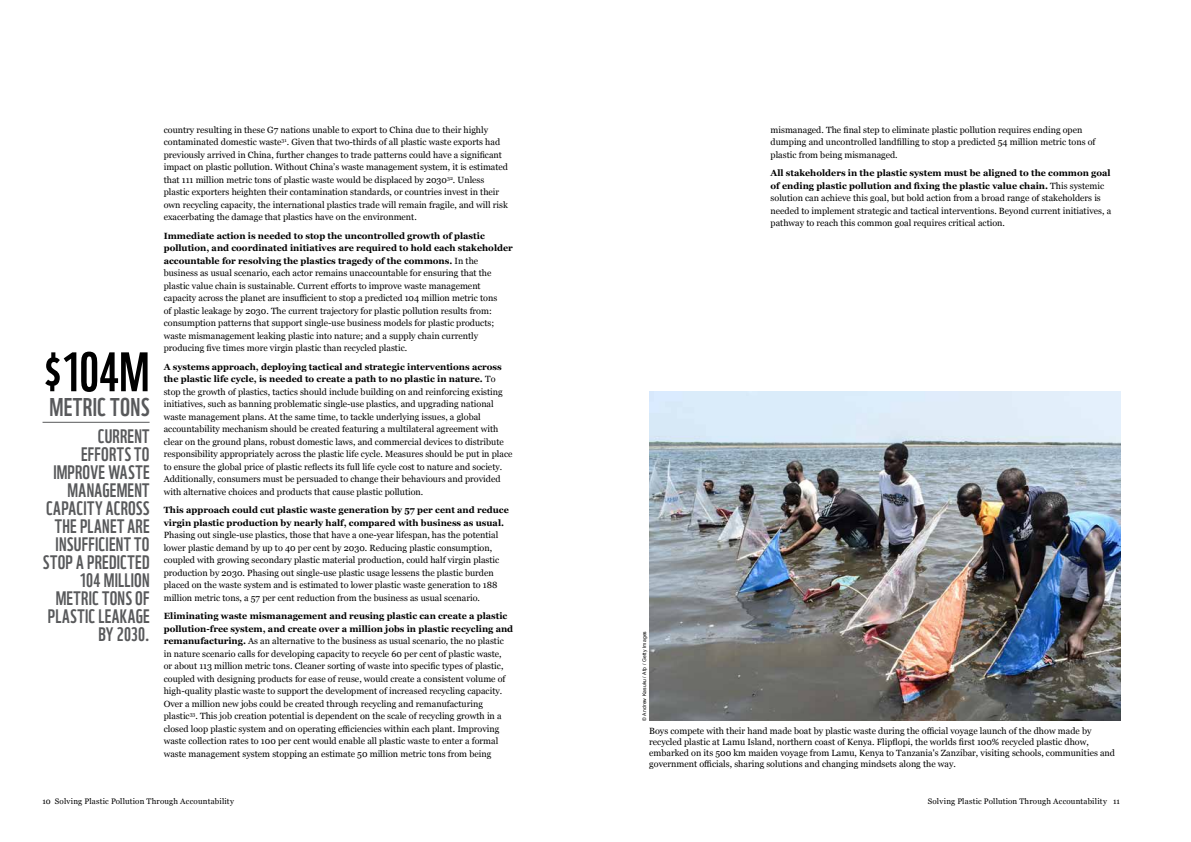
<style>
.page{position:relative;width:1191px;height:842px;background:#fff}
.page>*{position:absolute;margin:0;border:0;box-sizing:border-box;transform-origin:0 0}
.t1{font:54px "WWF";color:#000}
.t2{font:25px "WWF";color:#58595b}
.t3{font:19px/18px "WWF";letter-spacing:.02em;color:#58595b;text-align:right}
.t4{font:9px/12.5px "Georgia";color:#000}
.t5{font:700 9px/12.5px "Georgia";color:#000}
.t6{font:8px "Georgia";letter-spacing:.025em;color:#000}
.t7{font:5px "Arial";letter-spacing:.03em;color:#000}
.s1{font-weight:700}
</style>
<div class="page">
<hr style="left:43px;top:422px;width:107px;height:1px;background:#58595b">
<img style="left:649px;top:391px;width:471px;height:330px">
<p class="t4" style="left:770px;top:123px;width:326px">mismanaged. The final step to eliminate plastic pollution requires ending open dumping and uncontrolled landfilling to stop a predicted 54 million metric tons of plastic from being mismanaged.</p>
<p class="t4" style="left:770px;top:167px;width:342px"><span class="s1">All stakeholders in the plastic system must be aligned to the common goal of ending plastic pollution and fixing the plastic value chain.</span> This systemic solution can achieve this goal, but bold action from a broad range of stakeholders is needed to implement strategic and tactical interventions. Beyond current initiatives, a pathway to reach this common goal requires critical action.</p>
<p class="t4" style="left:164px;top:123px;width:346px">country resulting in these G7 nations unable to export to China due to their highly contaminated domestic waste<sup>31</sup>. Given that two-thirds of all plastic waste exports had previously arrived in China, further changes to trade patterns could have a significant impact on plastic pollution. Without China’s waste management system, it is estimated that 111 million metric tons of plastic waste would be displaced by 2030<sup>32</sup>. Unless plastic exporters heighten their contamination standards, or countries invest in their own recycling capacity, the international plastics trade will remain fragile, and will risk exacerbating the damage that plastics have on the environment.</p>
<p class="t4" style="left:164px;top:229px;width:351px"><span class="s1">Immediate action is needed to stop the uncontrolled growth of plastic pollution, and coordinated initiatives are required to hold each stakeholder accountable for resolving the plastics tragedy of the commons.</span> In the business as usual scenario, each actor remains unaccountable for ensuring that the plastic value chain is sustainable. Current efforts to improve waste management capacity across the planet are insufficient to stop a predicted 104 million metric tons<br>of plastic leakage by 2030. The current trajectory for plastic pollution results from: consumption patterns that support single-use business models for plastic products; waste mismanagement leaking plastic into nature; and a supply chain currently producing five times more virgin plastic than recycled plastic.</p>
<p class="t4" style="left:164px;top:360px;width:350px"><span class="s1">A systems approach, deploying tactical and strategic interventions across the plastic life cycle, is needed to create a path to no plastic in nature.</span> To stop the growth of plastics, tactics should include building on and reinforcing existing initiatives, such as banning problematic single-use plastics, and upgrading national waste management plans. At the same time, to tackle underlying issues, a global accountability mechanism should be created featuring a multilateral agreement with clear on the ground plans, robust domestic laws, and commercial devices to distribute responsibility appropriately across the plastic life cycle. Measures should be put in place to ensure the global price of plastic reflects its full life cycle cost to nature and society.<br>Additionally, consumers must be persuaded to change their behaviours and provided with alternative choices and products that cause plastic pollution.</p>
<p class="t5" style="left:164px;top:504px;width:346px">This approach could cut plastic waste generation by 57 per cent and reduce virgin plastic production by nearly half, compared with business as usual.</p>
<p class="t4" style="left:164px;top:529px;width:337px">Phasing out single-use plastics, those that have a one-year lifespan, has the potential lower plastic demand by up to 40 per cent by 2030. Reducing plastic consumption, coupled with growing secondary plastic material production, could half virgin plastic production by 2030. Phasing out single-use plastic usage lessens the plastic burden placed on the waste system and is estimated to lower plastic waste generation to 188 million metric tons, a 57 per cent reduction from the business as usual scenario.</p>
<p class="t4" style="left:164px;top:610px;width:351px"><span class="s1">Eliminating waste mismanagement and reusing plastic can create a plastic pollution-free system, and create over a million jobs in plastic recycling and remanufacturing.</span> As an alternative to the business as usual scenario, the no plastic in nature scenario calls for developing capacity to recycle 60 per cent of plastic waste,<br>or about 113 million metric tons. Cleaner sorting of waste into specific types of plastic, coupled with designing products for ease of reuse, would create a consistent volume of high-quality plastic waste to support the development of increased recycling capacity.<br>Over a million new jobs could be created through recycling and remanufacturing plastic<sup>33</sup>. This job creation potential is dependent on the scale of recycling growth in a closed loop plastic system and on operating efficiencies within each plant. Improving waste collection rates to 100 per cent would enable all plastic waste to enter a formal waste management system stopping an estimate 50 million metric tons from being</p>
<h1 class="t1" style="left:43px;top:330px;width:108px">$104M</h1>
<h2 class="t2" style="left:49px;top:388px;width:11px">METRI</h2>
<h2 class="t2" style="left:97px;top:388px;width:54px">C TONS</h2>
<h3 class="t3" style="left:98px;top:425px;width:24px">CURRENT</h3>
<h3 class="t3" style="left:81px;top:443px;width:9px">EFFORTS</h3>
<h3 class="t3" style="left:134px;top:443px;width:9px">TO</h3>
<h3 class="t3" style="left:53px;top:461px;width:9px">IMPRO</h3>
<h3 class="t3" style="left:90px;top:461px;width:46px">VE WASTE</h3>
<h3 class="t3" style="left:68px;top:479px;width:44px">MANAGEMENT</h3>
<h3 class="t3" style="left:46px;top:497px;width:83px">CAPACITY ACROSS</h3>
<h3 class="t3" style="left:55px;top:515px;width:89px">THE PLANET ARE</h3>
<h3 class="t3" style="left:56px;top:533px;width:87px">INSUFFICIENT TO</h3>
<h3 class="t3" style="left:43px;top:551px;width:9px">STOP</h3>
<h3 class="t3" style="left:76px;top:551px;width:19px">A PREDI</h3>
<h3 class="t3" style="left:80px;top:551px;width:59px">CTED<br>104 MILLION</h3>
<h3 class="t3" style="left:56px;top:587px;width:8px">METRI</h3>
<h3 class="t3" style="left:92px;top:587px;width:19px">C TONS</h3>
<h3 class="t3" style="left:135px;top:587px;width:8px">OF</h3>
<h3 class="t3" style="left:48px;top:605px;width:96px">PLASTIC LEAKAGE</h3>
<h3 class="t3" style="left:98px;top:623px;width:53px">BY 2030.</h3>
<p class="t7" style="left:641px;top:721px;width:91px;rotate:-90deg">© Andrew Kasuku / Afp / Getty Images</p>
<p class="t4" style="left:649px;top:725px;width:467px;line-height:11px">Boys compete with their hand made boat by plastic waste during the official voyage launch of the dhow made by recycled plastic at Lamu Island, northern coast of Kenya. Flipflopi, the worlds first 100% recycled plastic dhow, embarked on its 500 km maiden voyage from Lamu, Kenya to Tanzania's Zanzibar, visiting schools, communities and government officials, sharing solutions and changing mindsets along the way.</p>
<p class="t6" style="left:43px;top:795px;width:193px">10 Solving Plastic Pollution Through Accountability</p>
<p class="t6" style="left:927px;top:795px;width:194px">Solving Plastic Pollution Through Accountability 11</p>
</div>
